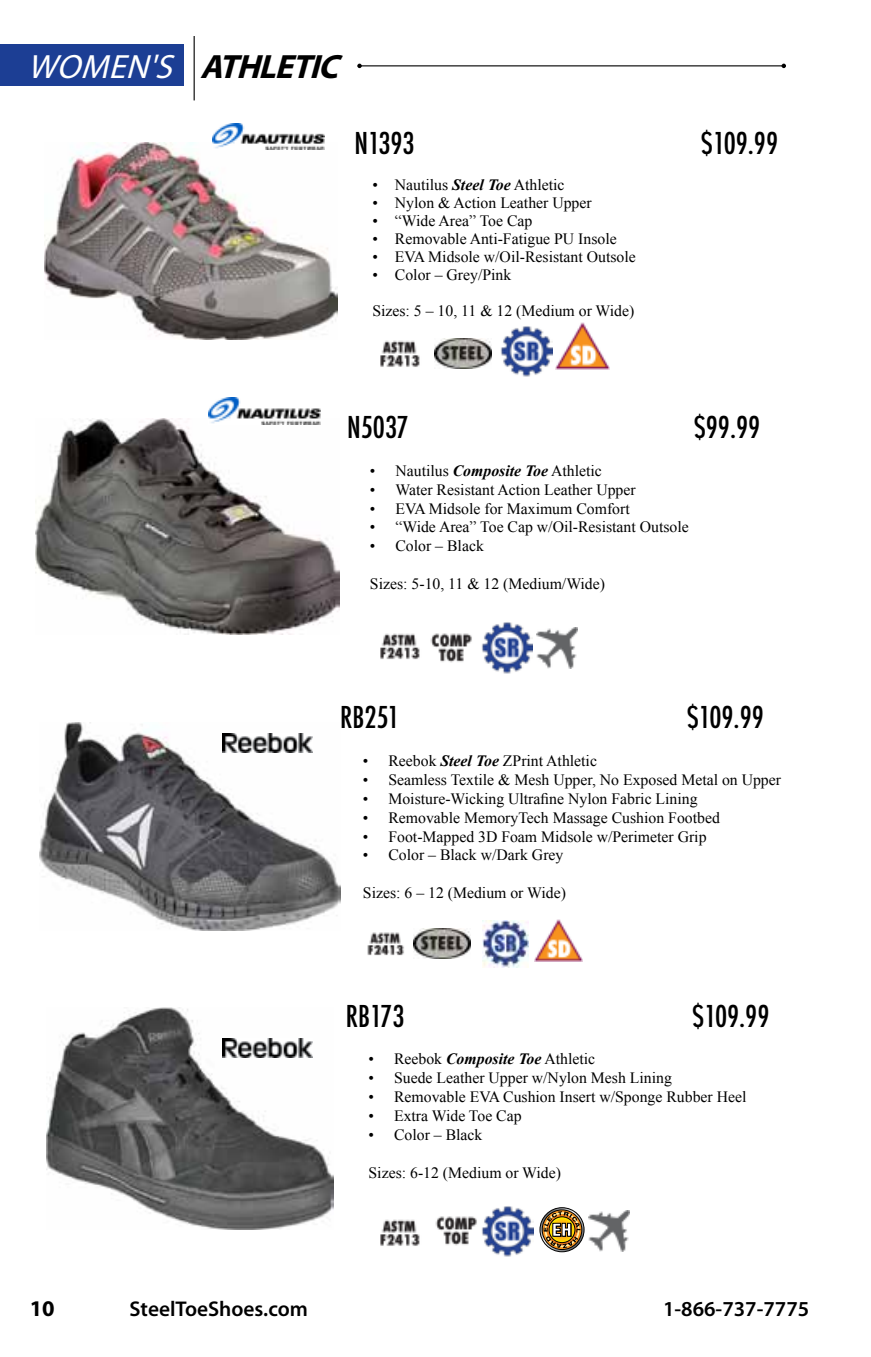
<style>
.page{position:relative;width:871px;height:1357px;background:#fff}
.page>*{position:absolute;margin:0;border:0;box-sizing:border-box;transform-origin:0 0}
.t1{font:italic 700 33.75px "Myriad Pro";color:#000}
.t2{font:500 condensed 29.25px "Futura";color:#000}
.t3{font:700 22.5px "Myriad Pro";color:#000}
.t4{font:600 21.38px "Myriad Pro";color:#000}
.t5{font:15.75px "Times New Roman";color:#000}
.s1{font-weight:400;color:#fff}
.s2{font-weight:700;font-style:italic}
</style>
<div class="page">
<div style="left:0;top:44px;width:183px;height:42px;background:#1c3e94"></div>
<hr style="left:359px;top:65px;width:425px;height:1px;background:#000">
<svg style="left:357px;top:64px;width:5px;height:4px"></svg>
<svg style="left:781px;top:64px;width:5px;height:4px"></svg>
<hr style="left:194px;top:36px;width:1px;height:64px;background:#000">
<img style="left:46px;top:1007px;width:287px;height:223px">
<img style="left:36px;top:418px;width:303px;height:217px">
<img style="left:44px;top:142px;width:294px;height:198px">
<img style="left:223px;top:1038px;width:89px;height:19px">
<img style="left:556px;top:322px;width:54px;height:48px">
<img style="left:588px;top:1210px;width:41px;height:41px">
<img style="left:537px;top:628px;width:41px;height:41px">
<svg style="left:540px;top:1207px;width:44px;height:45px"></svg>
<div style="left:540px;top:1207px;width:44px;height:45px;border:1px solid #000;border-radius:50%"></div>
<div style="left:542px;top:1209px;width:40px;height:41px;border:1px solid #000;border-radius:50%"></div>
<svg style="left:544px;top:1211px;width:36px;height:37px"></svg>
<img style="left:380px;top:340px;width:40px;height:27px">
<img style="left:380px;top:633px;width:40px;height:27px">
<img style="left:380px;top:1219px;width:40px;height:27px">
<img style="left:435px;top:339px;width:57px;height:30px">
<img style="left:481px;top:622px;width:52px;height:52px">
<img style="left:501px;top:326px;width:51px;height:51px">
<img style="left:430px;top:633px;width:42px;height:30px">
<img style="left:482px;top:1206px;width:51px;height:51px">
<img style="left:435px;top:1216px;width:42px;height:30px">
<img style="left:413px;top:928px;width:57px;height:30px">
<img style="left:367px;top:932px;width:37px;height:24px">
<img style="left:482px;top:920px;width:47px;height:48px">
<img style="left:40px;top:722px;width:300px;height:208px">
<img style="left:534px;top:919px;width:48px;height:43px">
<img style="left:223px;top:734px;width:89px;height:19px">
<img style="left:213px;top:123px;width:112px;height:27px">
<img style="left:208px;top:397px;width:112px;height:27px">
<h1 class="t1" style="left:27px;top:45px;width:323px"><span class="s1">WO MEN'S</span> Athletic</h1>
<h2 class="t2" style="left:354px;top:124px;width:62px">N1393</h2>
<h2 class="t2" style="left:701px;top:124px;width:79px">$109.99</h2>
<p class="t5" style="left:372px;top:174px;width:194px">• Nautilus <span class="s2">Steel Toe</span> Athletic</p>
<p class="t5" style="left:372px;top:192px;width:221px">• Nylon &amp; Action Leather Upper</p>
<p class="t5" style="left:372px;top:210px;width:161px">• “Wide Area” Toe Cap</p>
<p class="t5" style="left:372px;top:228px;width:246px">• Removable Anti-Fatigue PU Insole</p>
<p class="t5" style="left:372px;top:246px;width:265px">• EVA Midsole w/Oil-Resistant Outsole</p>
<p class="t5" style="left:372px;top:265px;width:140px">• Color – Grey/Pink</p>
<p class="t5" style="left:372px;top:301px;width:263px">Sizes: 5 – 10, 11 &amp; 12 (Medium or Wide)</p>
<h2 class="t2" style="left:347px;top:408px;width:63px">N5037</h2>
<h2 class="t2" style="left:694px;top:408px;width:68px">$99.99</h2>
<p class="t5" style="left:370px;top:460px;width:233px">• Nautilus <span class="s2">Composite Toe</span> Athletic</p>
<p class="t5" style="left:370px;top:479px;width:267px">• Water Resistant Action Leather Upper</p>
<p class="t5" style="left:370px;top:498px;width:261px">• EVA Midsole for Maximum Comfort</p>
<p class="t5" style="left:370px;top:516px;width:320px">• “Wide Area” Toe Cap w/Oil-Resistant Outsole</p>
<p class="t5" style="left:370px;top:535px;width:115px">• Color – Black</p>
<p class="t5" style="left:370px;top:573px;width:237px">Sizes: 5-10, 11 &amp; 12 (Medium/Wide)</p>
<h2 class="t2" style="left:340px;top:698px;width:61px">RB251</h2>
<h2 class="t2" style="left:686px;top:698px;width:79px">$109.99</h2>
<p class="t5" style="left:363px;top:750px;width:236px">• Reebok <span class="s2">Steel Toe</span> ZPrint Athletic</p>
<p class="t5" style="left:363px;top:769px;width:420px">• Seamless Textile &amp; Mesh Upper, No Exposed Metal on Upper</p>
<p class="t5" style="left:363px;top:788px;width:336px">• Moisture-Wicking Ultrafine Nylon Fabric Lining</p>
<p class="t5" style="left:363px;top:807px;width:358px">• Removable MemoryTech Massage Cushion Footbed</p>
<p class="t5" style="left:363px;top:826px;width:345px">• Foot-Mapped 3D Foam Midsole w/Perimeter Grip</p>
<p class="t5" style="left:363px;top:844px;width:202px">• Color – Black w/Dark Grey</p>
<p class="t5" style="left:363px;top:882px;width:204px">Sizes: 6 – 12 (Medium or Wide)</p>
<h3 class="t3" style="left:30px;top:1294px;width:26px">10</h3>
<h2 class="t2" style="left:346px;top:997px;width:60px">RB173</h2>
<h2 class="t2" style="left:692px;top:997px;width:79px">$109.99</h2>
<p class="t5" style="left:368px;top:1048px;width:228px">• Reebok <span class="s2">Composite Toe</span> Athletic</p>
<p class="t5" style="left:368px;top:1067px;width:305px">• Suede Leather Upper w/Nylon Mesh Lining</p>
<p class="t5" style="left:368px;top:1086px;width:379px">• Removable EVA Cushion Insert w/Sponge Rubber Heel</p>
<p class="t5" style="left:368px;top:1105px;width:155px">• Extra Wide Toe Cap</p>
<p class="t5" style="left:368px;top:1124px;width:115px">• Color – Black</p>
<p class="t5" style="left:368px;top:1162px;width:194px">Sizes: 6-12 (Medium or Wide)</p>
<h3 class="t4" style="left:130px;top:1295px;width:180px">SteelToeShoes.com</h3>
<h3 class="t4" style="left:663px;top:1295px;width:148px">1-866-737-7775</h3>
</div>
